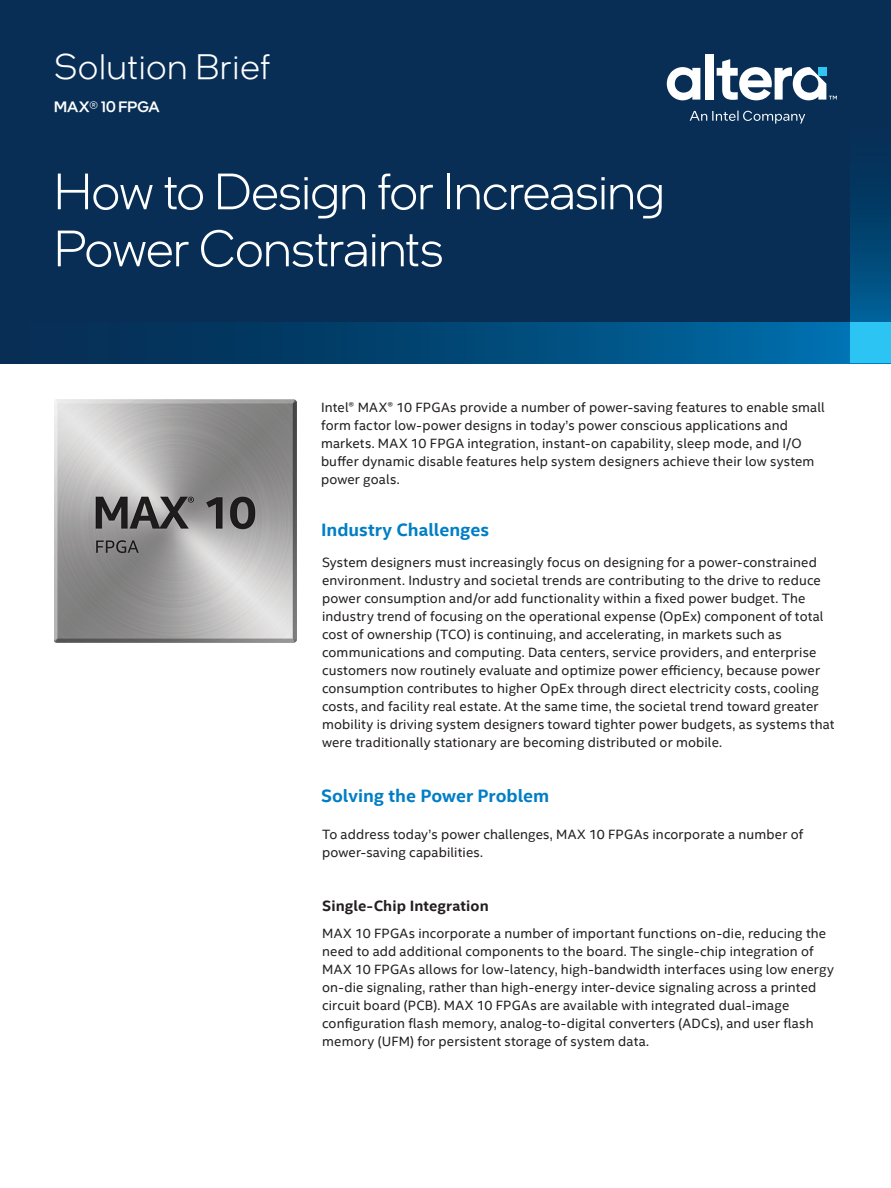
<style>
.page{position:relative;width:891px;height:1188px;background:#fff}
.page>*{position:absolute;margin:0;border:0;box-sizing:border-box;transform-origin:0 0}
.t1{font:300 51px/57px "Intel One Display";letter-spacing:-.01em;color:#fff}
.t2{font:300 36px "Intel One Display";letter-spacing:.025em;color:#fff}
.t3{font:700 18px "Intel Clear";color:#007ec5}
.t4{font:700 15px "Intel Clear";letter-spacing:.005em;color:#231f20}
.t5{font:500 15px "Intel One Display";letter-spacing:.01em;color:#fff}
.t6{font:13.5px/18px "Intel Clear";letter-spacing:.01em;color:#231f20}
.s1{font-family:"Intel One Text";font-weight:400}
</style>
<div class="page">
<div style="left:0;top:0;width:891px;height:363px;background:#082e56"></div>
<div style="left:0;top:323px;width:891px;height:40px;background:linear-gradient(to right,#052549,#006fab)"></div>
<svg style="left:850px;top:193px;width:41px;height:130px"></svg>
<div style="left:850px;top:323px;width:41px;height:40px;background:#2bc4f3"></div>
<svg style="left:667px;top:67px;width:33px;height:33px"></svg>
<div style="left:706px;top:54px;width:8px;height:46px;background:#fff"></div>
<svg style="left:690px;top:111px;width:115px;height:13px"></svg>
<svg style="left:717px;top:59px;width:120px;height:41px"></svg>
<img style="left:54px;top:400px;width:243px;height:243px">
<h2 class="t2" style="left:54px;top:45px;width:217px">Solution Brief</h2>
<p class="t5" style="left:54px;top:98px;width:107px">MAX<span class="s1">®</span> 10 FPGA</p>
<h1 class="t1" style="left:54px;top:162px;width:612px">How to Design for Increasing<br>Power Constraints</h1>
<p class="t6" style="left:321px;top:398px;width:505px">Intel® MAX® 10 FPGAs provide a number of power-saving features to enable small form factor low-power designs in today’s power conscious applications and markets. MAX 10 FPGA integration, instant-on capability, sleep mode, and I/O buffer dynamic disable features help system designers achieve their low system power goals.</p>
<h3 class="t3" style="left:321px;top:517px;width:170px">Industry Challenges</h3>
<p class="t6" style="left:322px;top:553px;width:514px">System designers must increasingly focus on designing for a power-constrained environment. Industry and societal trends are contributing to the drive to reduce power consumption and/or add functionality within a fixed power budget. The industry trend of focusing on the operational expense (OpEx) component of total cost of ownership (TCO) is continuing, and accelerating, in markets such as communications and computing. Data centers, service providers, and enterprise customers now routinely evaluate and optimize power efficiency, because power consumption contributes to higher OpEx through direct electricity costs, cooling costs, and facility real estate. At the same time, the societal trend toward greater mobility is driving system designers toward tighter power budgets, as systems that were traditionally stationary are becoming distributed or mobile.</p>
<h3 class="t3" style="left:321px;top:783px;width:230px">Solving the Power Problem</h3>
<p class="t6" style="left:322px;top:825px;width:483px">To address today’s power challenges, MAX 10 FPGAs incorporate a number of power-saving capabilities.</p>
<p class="t4" style="left:322px;top:896px;width:168px">Single-Chip Integration</p>
<p class="t6" style="left:322px;top:924px;width:513px">MAX 10 FPGAs incorporate a number of important functions on-die, reducing the need to add additional components to the board. The single-chip integration of MAX 10 FPGAs allows for low-latency, high-bandwidth interfaces using low energy on-die signaling, rather than high-energy inter-device signaling across a printed circuit board (PCB). MAX 10 FPGAs are available with integrated dual-image configuration flash memory, analog-to-digital converters (ADCs), and user flash memory (UFM) for persistent storage of system data.</p>
</div>
